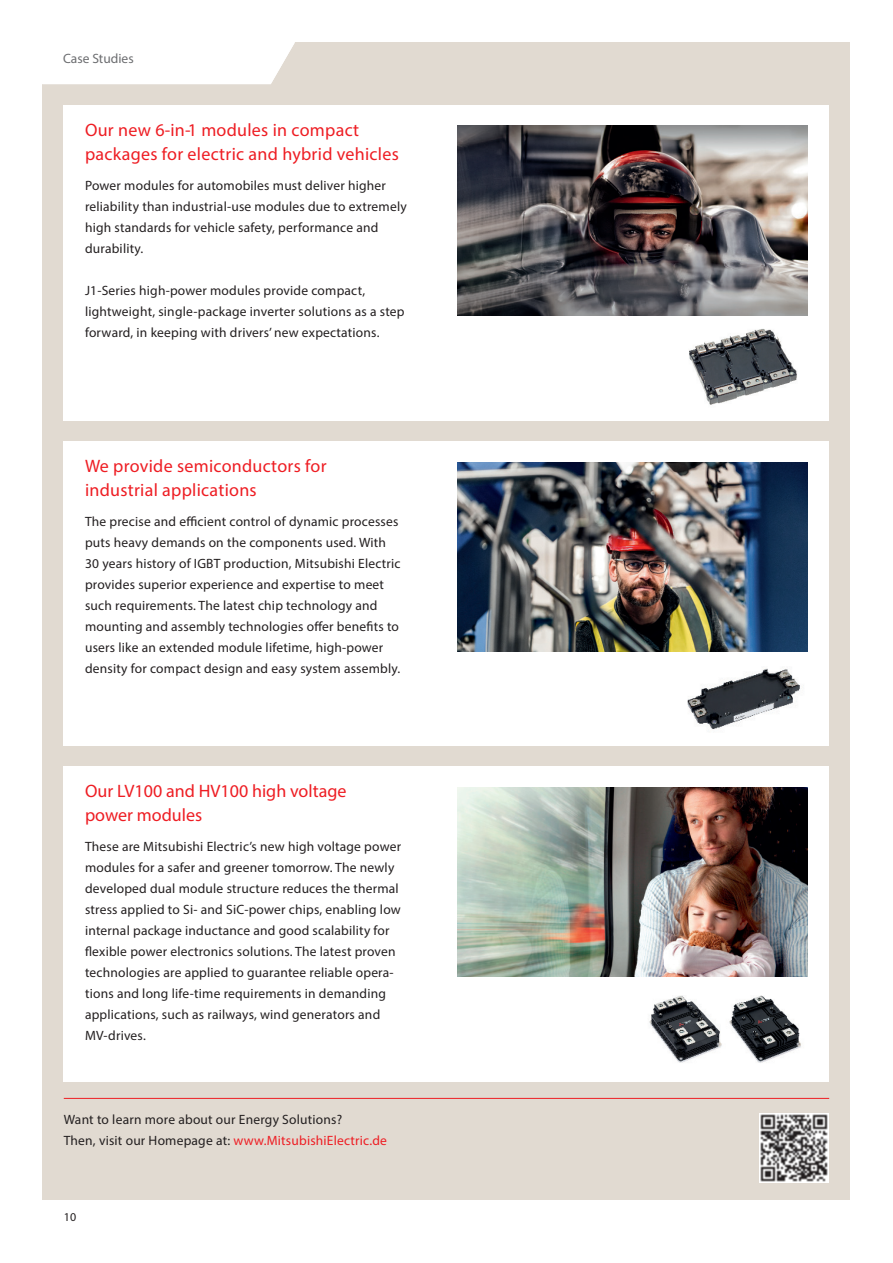
<style>
.page{position:relative;width:893px;height:1263px;background:#fff}
.page>*{position:absolute;margin:0;border:0;box-sizing:border-box;transform-origin:0 0}
.t1{font:18px/24px "Myriad Pro";letter-spacing:.015em;color:#ee1d23}
.t2{font:13.5px/21px "Myriad Pro";letter-spacing:.015em;color:#231f20}
.t3{font:13.5px "Myriad Pro";color:#6c6d70}
.t4{font:12px "Myriad Pro";color:#231f20}
.s1{color:#ee1d23}
</style>
<div class="page">
<div style="left:43px;top:43px;width:807px;height:1157px;background:#e1dad1"></div>
<svg style="left:43px;top:42px;width:264px;height:42px"></svg>
<div style="left:64px;top:105px;width:765px;height:315px;background:#fff"></div>
<div style="left:64px;top:441px;width:765px;height:305px;background:#fff"></div>
<div style="left:64px;top:767px;width:765px;height:315px;background:#fff"></div>
<hr style="left:64px;top:1098px;width:765px;height:1px;background:#ee1d23">
<img style="left:457px;top:126px;width:351px;height:189px">
<img style="left:689px;top:329px;width:108px;height:76px">
<img style="left:457px;top:462px;width:351px;height:189px">
<img style="left:687px;top:668px;width:113px;height:62px">
<img style="left:457px;top:788px;width:351px;height:189px">
<img style="left:649px;top:995px;width:152px;height:68px">
<img style="left:760px;top:1113px;width:69px;height:69px">
<p class="t3" style="left:63px;top:51px;width:72px">Case Studies</p>
<h1 class="t1" style="left:85px;top:118px;width:315px">Our new 6-in-1 modules in compact packages for electric and hybrid vehicles</h1>
<p class="t2" style="left:85px;top:175px;width:323px">Power modules for automobiles must deliver higher reliability than industrial-use modules due to extremely high standards for vehicle safety, performance and durability.</p>
<p class="t2" style="left:85px;top:280px;width:321px">J1-Series high-power modules provide compact, lightweight, single-package inverter solutions as a step forward, in keeping with drivers’ new expectations.</p>
<h1 class="t1" style="left:85px;top:453px;width:243px">We provide semiconductors for industrial applications</h1>
<p class="t2" style="left:85px;top:510px;width:317px">The precise and efficient control of dynamic processes puts heavy demands on the components used. With 30 years history of IGBT production, Mitsubishi Electric provides superior experience and expertise to meet such requirements. The latest chip technology and mounting and assembly technologies offer benefits to users like an extended module lifetime, high-power density for compact design and easy system assembly.</p>
<h1 class="t1" style="left:85px;top:778px;width:263px">Our LV100 and HV100 high voltage power modules</h1>
<p class="t2" style="left:85px;top:835px;width:318px">These are Mitsubishi Electric’s new high voltage power modules for a safer and greener tomorrow. The newly developed dual module structure reduces the thermal stress applied to Si- and SiC-power chips, enabling low internal package inductance and good scalability for flexible power electronics solutions. The latest proven technologies are applied to guarantee reliable opera&shy;tions and long life-time requirements in demanding applications, such as railways, wind generators and MV-drives.</p>
<p class="t2" style="left:64px;top:1108px;width:325px">Want to learn more about our Energy Solutions?<br>Then, visit our Homepage at: <span class="s1">www.MitsubishiElectric.de</span></p>
<p class="t4" style="left:64px;top:1209px;width:14px">10</p>
</div>
